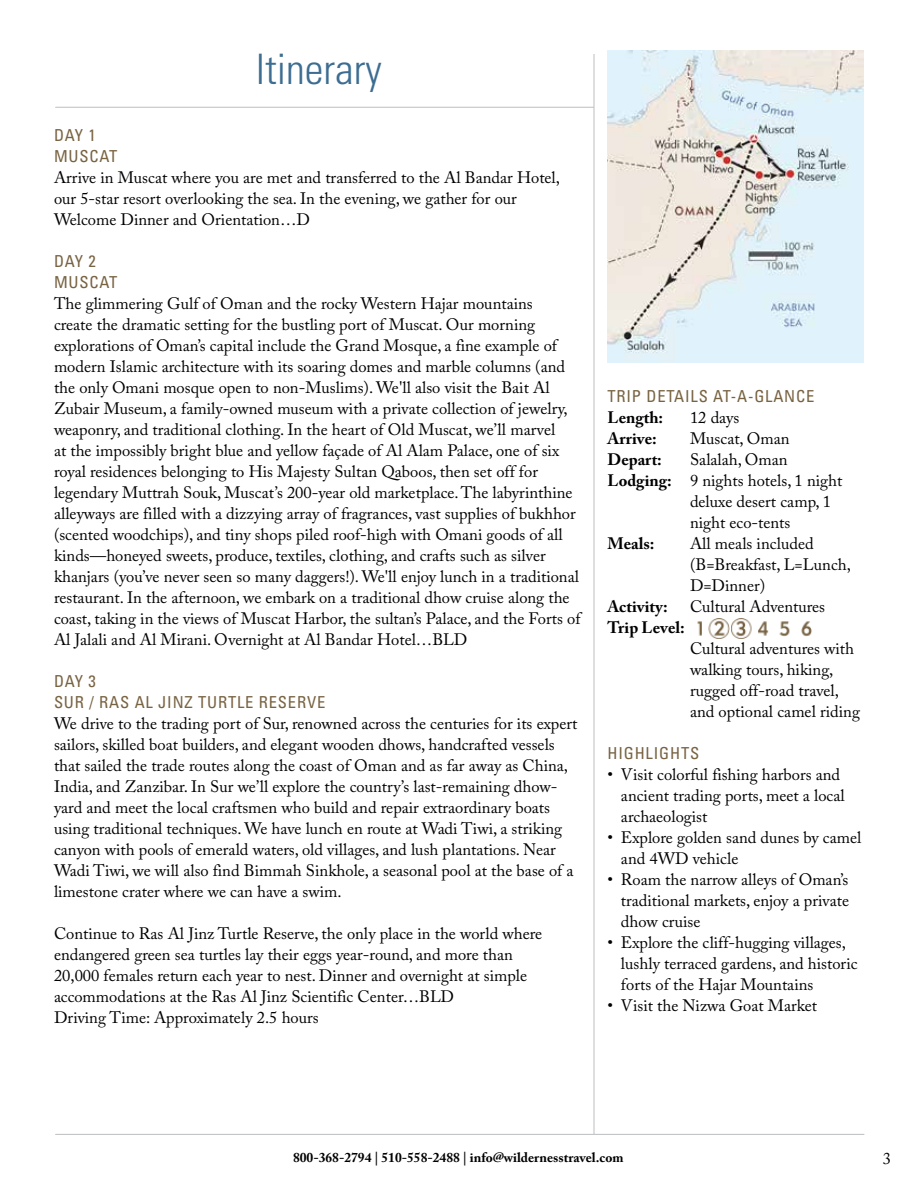
<style>
.page{position:relative;width:918px;height:1188px;background:#fff}
.page>*{position:absolute;margin:0;border:0;box-sizing:border-box;transform-origin:0 0}
.t1{font:300 condensed 42px "Univers LT Std";color:#3d6d91}
.t2{font:16.5px/21px "Adobe Caslon Pro";color:#000}
.t3{font:condensed 16.5px/21px "Univers LT Std";letter-spacing:.05em;color:#786342}
.t4{font:700 16.5px "Adobe Caslon Pro";color:#000}
.t5{font:700 13.5px "Adobe Caslon Pro";color:#000}
.s1{font-weight:700}
</style>
<div class="page">
<hr style="left:594px;top:54px;width:1px;height:1080px;background:#bcbec0">
<hr style="left:56px;top:1134px;width:808px;height:1px;background:#bcbec0">
<hr style="left:56px;top:107px;width:538px;height:1px;background:#bcbec0">
<img style="left:697px;top:618px;width:115px;height:21px">
<img style="left:608px;top:51px;width:256px;height:312px">
<h1 class="t1" style="left:256px;top:44px;width:127px">Itinerary</h1>
<p class="t3" style="left:54px;top:124px;width:65px">DAY 1<br>MUSCAT</p>
<p class="t2" style="left:54px;top:167px;width:508px">Arrive in Muscat where you are met and transferred to the Al Bandar Hotel, our 5-star resort overlooking the sea. In the evening, we gather for our<br>Welcome Dinner and Orientation…D</p>
<p class="t3" style="left:54px;top:250px;width:65px">DAY 2<br>MUSCAT</p>
<p class="t2" style="left:54px;top:293px;width:528px">The glimmering Gulf of Oman and the rocky Western Hajar mountains<br>create the dramatic setting for the bustling port of Muscat. Our morning explorations of Oman’s capital include the Grand Mosque, a fine example of modern Islamic architecture with its soaring domes and marble columns (and the only Omani mosque open to non-Muslims). We'll also visit the Bait Al Zubair Museum, a family-owned museum with a private collection of jewelry, weaponry, and traditional clothing. In the heart of Old Muscat, we’ll marvel<br>at the impossibly bright blue and yellow façade of Al Alam Palace, one of six royal residences belonging to His Majesty Sultan Qaboos, then set off for legendary Muttrah Souk, Muscat’s 200-year old marketplace. The labyrinthine alleyways are filled with a dizzying array of fragrances, vast supplies of bukhhor (scented woodchips), and tiny shops piled roof-high with Omani goods of all kinds—honeyed sweets, produce, textiles, clothing, and crafts such as silver khanjars (you’ve never seen so many daggers!). We'll enjoy lunch in a traditional restaurant. In the afternoon, we embark on a traditional dhow cruise along the coast, taking in the views of Muscat Harbor, the sultan’s Palace, and the Forts of Al Jalali and Al Mirani. Overnight at Al Bandar Hotel…BLD</p>
<p class="t3" style="left:54px;top:670px;width:273px">DAY 3<br>SUR / RAS AL JINZ TURTLE RESERVE</p>
<p class="t2" style="left:54px;top:713px;width:525px">We drive to the trading port of Sur, renowned across the centuries for its expert sailors, skilled boat builders, and elegant wooden dhows, handcrafted vessels that sailed the trade routes along the coast of Oman and as far away as China, India, and Zanzibar. In Sur we’ll explore the country’s last-remaining dhow&shy;yard and meet the local craftsmen who build and repair extraordinary boats using traditional techniques. We have lunch en route at Wadi Tiwi, a striking canyon with pools of emerald waters, old villages, and lush plantations. Near Wadi Tiwi, we will also find Bimmah Sinkhole, a seasonal pool at the base of a limestone crater where we can have a swim.</p>
<p class="t2" style="left:54px;top:923px;width:490px">Continue to Ras Al Jinz Turtle Reserve, the only place in the world where endangered green sea turtles lay their eggs year-round, and more than 20,000 females return each year to nest. Dinner and overnight at simple accommodations at the Ras Al Jinz Scientific Center…BLD<br>Driving Time: Approximately 2.5 hours</p>
<p class="t3" style="left:608px;top:385px;width:208px">TRIP DETAILS AT-A-GLANCE</p>
<p class="t4" style="left:608px;top:408px;width:57px">Length:</p>
<p class="t2" style="left:690px;top:407px;width:51px">12 days</p>
<p class="t4" style="left:608px;top:429px;width:51px">Arrive:</p>
<p class="t2" style="left:690px;top:428px;width:101px">Muscat, Oman</p>
<p class="t4" style="left:608px;top:450px;width:56px">Depart:</p>
<p class="t2" style="left:690px;top:449px;width:99px">Salalah, Oman</p>
<p class="t2" style="left:608px;top:470px;width:236px"><span class="s1">Lodging:</span> 9 nights hotels, 1 night</p>
<p class="t2" style="left:690px;top:491px;width:143px">deluxe desert camp, 1</p>
<p class="t2" style="left:690px;top:512px;width:102px">night eco-tents</p>
<p class="t4" style="left:608px;top:534px;width:49px">Meals:</p>
<p class="t2" style="left:690px;top:533px;width:163px">All meals included (B=Breakfast, L=Lunch,<br>D=Dinner)</p>
<p class="t4" style="left:608px;top:597px;width:62px">Activity:</p>
<p class="t2" style="left:690px;top:596px;width:137px">Cultural Adventures</p>
<p class="t4" style="left:608px;top:618px;width:79px">Trip Level:</p>
<p class="t2" style="left:690px;top:638px;width:172px">Cultural adventures with walking tours, hiking, rugged off-road travel, and optional camel riding</p>
<p class="t3" style="left:608px;top:742px;width:93px">HIGHLIGHTS</p>
<p class="t2" style="left:621px;top:764px;width:225px;text-indent:-13px">• Visit colorful fishing harbors and ancient trading ports, meet a local archaeologist</p>
<p class="t2" style="left:621px;top:827px;width:242px;text-indent:-13px">• Explore golden sand dunes by camel and 4WD vehicle</p>
<p class="t2" style="left:621px;top:869px;width:230px;text-align:justify;text-indent:-13px">• Roam the narrow alleys of Oman’s traditional markets, enjoy a private dhow cruise</p>
<p class="t2" style="left:621px;top:932px;width:238px;text-indent:-13px">• Explore the cliff-hugging villages, lushly terraced gardens, and historic forts of the Hajar Mountains</p>
<p class="t2" style="left:608px;top:995px;width:211px">• Visit the Nizwa Goat Market</p>
<p class="t5" style="left:293px;top:1150px;width:332px">800-368-2794 | 510-558-2488 | info@wildernesstravel.com</p>
<p class="t2" style="left:883px;top:1148px;width:10px">3</p>
</div>
